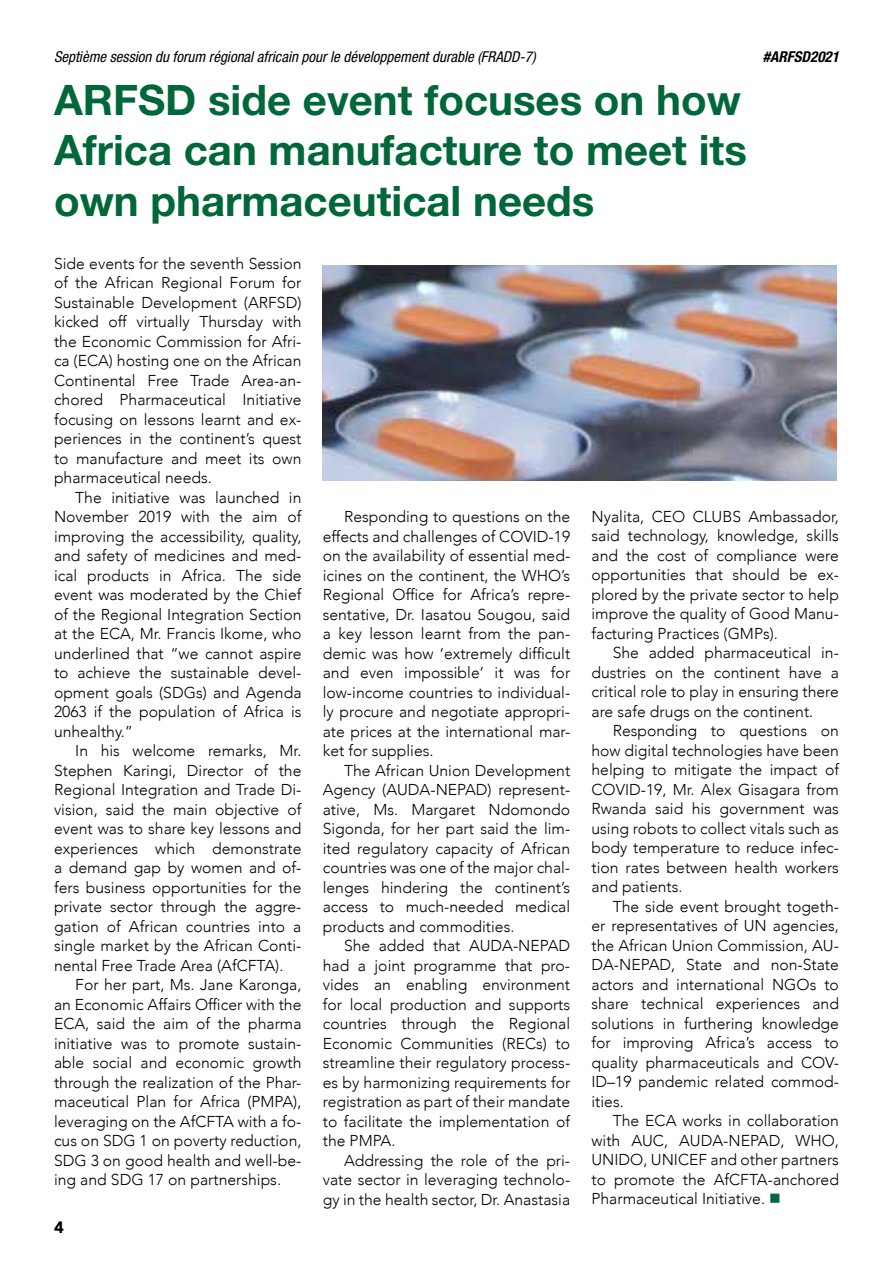
<style>
.page{position:relative;width:893px;height:1263px;background:#fff}
.page>*{position:absolute;margin:0;border:0;box-sizing:border-box;transform-origin:0 0}
.t1{font:700 42px/50.4px "Helvetica Neue LT Std";color:#006838}
.t2{font:900 16.5px "Avenir";color:#000}
.t3{font:300 15.75px/19.5px "Avenir";color:#000;text-align:justify}
.t4{font:italic condensed 15px "Helvetica Neue LT Std";color:#000}
.t5{font:italic 700 condensed 15px "Helvetica Neue LT Std";color:#000}
.s1{color:#006838}
</style>
<div class="page">
<img style="left:323px;top:265px;width:514px;height:215px">
<p class="t4" style="left:54px;top:48px;width:483px">Septième session du forum régional africain pour le développement durable (FRADD-7)</p>
<p class="t5" style="left:763px;top:47px;width:78px">#ARFSD2021</p>
<h1 class="t1" style="left:54px;top:74px;width:694px">ARFSD side event focuses on how<br>Africa can manufacture to meet its own pharmaceutical needs</h1>
<p class="t3" style="left:54px;top:253px;width:249px">Side events for the seventh Session of the African Regional Forum for Sustainable Development (ARFSD) kicked off virtually Thursday with the Economic Commission for Afri&shy;ca (ECA) hosting one on the African Continental Free Trade Area-an&shy;chored Pharmaceutical Initiative focusing on lessons learnt and ex&shy;periences in the continent’s quest to manufacture and meet its own pharmaceutical needs.</p>
<p class="t3" style="left:54px;top:487px;width:249px;text-indent:21px">The initiative was launched in November 2019 with the aim of improving the accessibility, quality, and safety of medicines and med&shy;ical products in Africa. The side event was moderated by the Chief of the Regional Integration Section at the ECA, Mr. Francis Ikome, who underlined that “we cannot aspire to achieve the sustainable devel&shy;opment goals (SDGs) and Agenda 2063 if the population of Africa is unhealthy.”</p>
<p class="t3" style="left:54px;top:741px;width:249px;text-indent:21px">In his welcome remarks, Mr.<br>Stephen Karingi, Director of the Regional Integration and Trade Di&shy;vision, said the main objective of event was to share key lessons and experiences which demonstrate a demand gap by women and of&shy;fers business opportunities for the private sector through the aggre&shy;gation of African countries into a single market by the African Conti&shy;nental Free Trade Area (AfCFTA).</p>
<p class="t3" style="left:54px;top:975px;width:249px;text-indent:21px">For her part, Ms. Jane Karonga, an Economic Affairs Officer with the ECA, said the aim of the pharma initiative was to promote sustain&shy;able social and economic growth through the realization of the Phar&shy;maceutical Plan for Africa (PMPA), leveraging on the AfCFTA with a fo&shy;cus on SDG 1 on poverty reduction, SDG 3 on good health and well-be&shy;ing and SDG 17 on partnerships.</p>
<p class="t3" style="left:591px;top:507px;width:249px">Nyalita, CEO CLUBS Ambassador, said technology, knowledge, skills and the cost of compliance were opportunities that should be ex&shy;plored by the private sector to help improve the quality of Good Manu&shy;facturing Practices (GMPs).</p>
<p class="t3" style="left:591px;top:643px;width:249px;text-indent:21px">She added pharmaceutical in&shy;dustries on the continent have a critical role to play in ensuring there are safe drugs on the continent.</p>
<p class="t3" style="left:591px;top:721px;width:249px;text-indent:21px">Responding to questions on how digital technologies have been helping to mitigate the impact of COVID-19, Mr. Alex Gisagara from Rwanda said his government was using robots to collect vitals such as body temperature to reduce infec&shy;tion rates between health workers and patients.</p>
<p class="t3" style="left:591px;top:897px;width:249px;text-indent:21px">The side event brought togeth&shy;er representatives of UN agencies, the African Union Commission, AU-DA-NEPAD, State and non-State actors and international NGOs to share technical experiences and solutions in furthering knowledge for improving Africa’s access to quality pharmaceuticals and COV-ID–19 pandemic related commod&shy;ities.</p>
<p class="t3" style="left:591px;top:1111px;width:249px;text-indent:21px">The ECA works in collaboration with AUC, AUDA-NEPAD, WHO, UNIDO, UNICEF and other partners to promote the AfCFTA-anchored Pharmaceutical Initiative. <span class="s1">■</span></p>
<p class="t3" style="left:323px;top:507px;width:249px;text-indent:21px">Responding to questions on the effects and challenges of COVID-19 on the availability of essential med&shy;icines on the continent, the WHO’s Regional Office for Africa’s repre&shy;sentative, Dr. Iasatou Sougou, said a key lesson learnt from the pan&shy;demic was how ‘extremely difficult and even impossible’ it was for low-income countries to individual&shy;ly procure and negotiate appropri&shy;ate prices at the international mar&shy;ket for supplies.</p>
<p class="t3" style="left:323px;top:760px;width:249px;text-indent:21px">The African Union Development Agency (AUDA-NEPAD) represent&shy;ative, Ms. Margaret Ndomondo Sigonda, for her part said the lim&shy;ited regulatory capacity of African countries was one of the major chal&shy;lenges hindering the continent’s access to much-needed medical products and commodities.</p>
<p class="t3" style="left:323px;top:936px;width:249px;text-indent:21px">She added that AUDA-NEPAD had a joint programme that pro&shy;vides an enabling environment for local production and supports countries through the Regional Economic Communities (RECs) to streamline their regulatory process&shy;es by harmonizing requirements for registration as part of their mandate to facilitate the implementation of the PMPA.</p>
<p class="t3" style="left:323px;top:1150px;width:249px;text-indent:21px">Addressing the role of the pri&shy;vate sector in leveraging technolo&shy;gy in the health sector, Dr. Anastasia</p>
<p class="t2" style="left:54px;top:1213px;width:11px">4</p>
</div>
